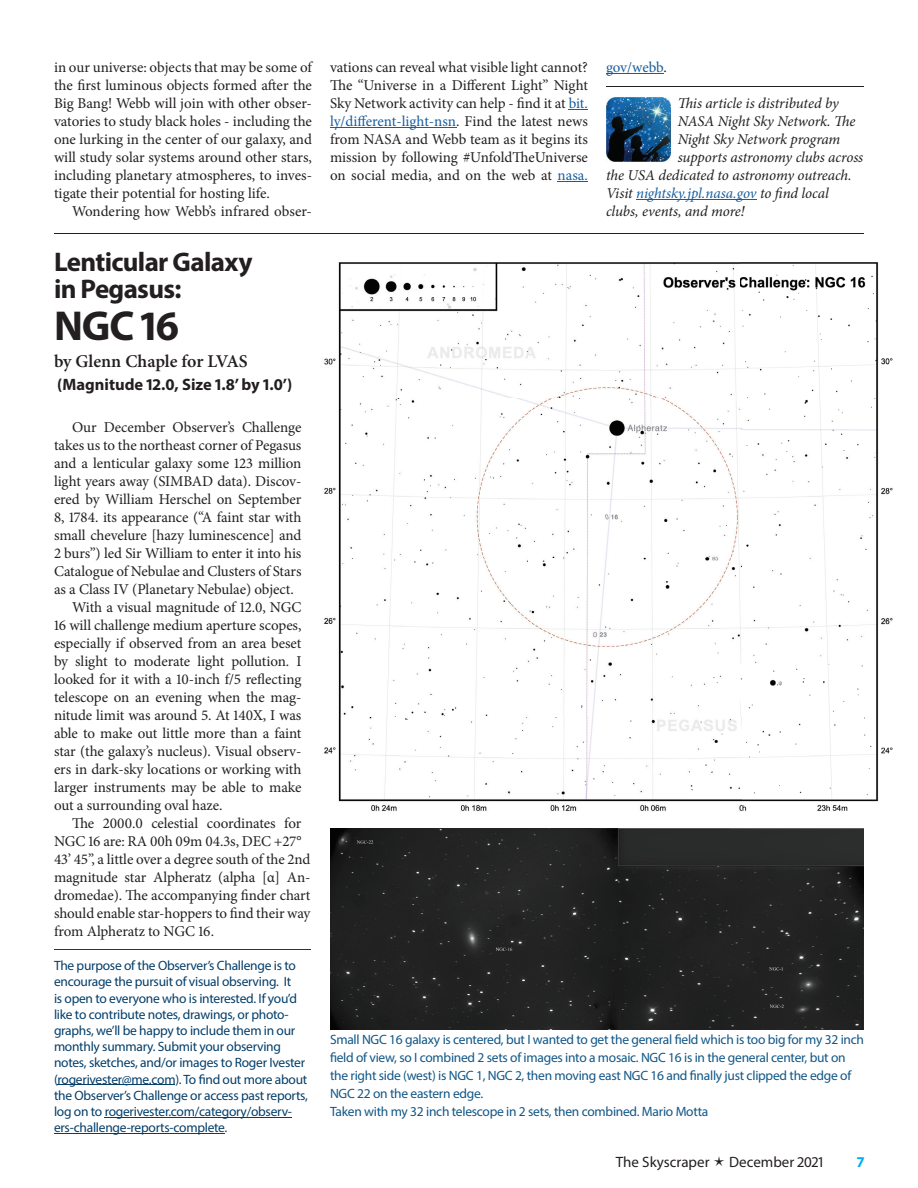
<style>
.page{position:relative;width:918px;height:1188px;background:#fff}
.page>*{position:absolute;margin:0;border:0;box-sizing:border-box;transform-origin:0 0}
.t1{font:700 42px "Myriad Pro";color:#231f20}
.t2{font:700 27px/27px "Myriad Pro";letter-spacing:-.025em;color:#231f20}
.t3{font:600 18px "Minion Pro";letter-spacing:-.005em;color:#231f20}
.t4{font:700 16.5px "Myriad Pro";color:#231f20}
.t5{font:15px/18px "Minion Pro";letter-spacing:-.005em;color:#231f20;text-align:justify}
.t6{font:italic 15px "Minion Pro";letter-spacing:-.01em;color:#231f20}
.t7{font:italic 15px "Minion Pro";letter-spacing:-.01em;color:#175d9e}
.t8{font:15px "Myriad Pro";color:#231f20}
.t9{font:15px "Minion Pro";letter-spacing:-.01em;color:#175d9e}
.t10{font:700 15px "Myriad Pro";color:#00aeef}
.t11{font:13.5px/16.2px "Myriad Pro";letter-spacing:-.02em;color:#043e6a}
.t12{font:13.5px/18px "Myriad Pro";letter-spacing:-.02em;color:#115787}
.s1{color:#175d9e}
.s2{color:#231f20}
</style>
<div class="page">
<hr style="left:54px;top:949px;width:256px;height:1px;background:#043e6a">
<hr style="left:58px;top:1085px;width:117px;height:1px;background:#043e6a">
<hr style="left:105px;top:1117px;width:187px;height:1px;background:#043e6a">
<hr style="left:54px;top:1133px;width:171px;height:1px;background:#043e6a">
<hr style="left:54px;top:234px;width:810px;height:1px;background:#231f20">
<svg style="left:569px;top:109px;width:19px;height:1px"></svg>
<hr style="left:330px;top:127px;width:126px;height:1px;background:#175d9e">
<hr style="left:558px;top:181px;width:30px;height:1px;background:#175d9e">
<hr style="left:606px;top:73px;width:57px;height:1px;background:#175d9e">
<hr style="left:606px;top:87px;width:258px;height:1px;background:#231f20">
<hr style="left:636px;top:199px;width:121px;height:1px;background:#175d9e">
<img style="left:606px;top:98px;width:64px;height:64px">
<img style="left:324px;top:262px;width:569px;height:549px">
<img style="left:330px;top:828px;width:534px;height:202px">
<p class="t5" style="left:54px;top:58px;width:260px">in our universe: objects that may be some of the first luminous objects formed after the Big Bang! Webb will join with other obser&shy;vatories to study black holes - including the one lurking in the center of our galaxy, and will study solar systems around other stars, including planetary atmospheres, to inves&shy;tigate their potential for hosting life.</p>
<p class="t5" style="left:72px;top:202px;width:241px">Wondering how Webb’s infrared obser-</p>
<h2 class="t2" style="left:54px;top:247px;width:200px">Lenticular Galaxy in Pegasus:</h2>
<h1 class="t1" style="left:54px;top:298px;width:127px">NGC 16</h1>
<p class="t3" style="left:54px;top:348px;width:195px">by Glenn Chaple for LVAS</p>
<p class="t4" style="left:57px;top:374px;width:237px">(Magnitude 12.0, Size 1.8’ by 1.0’)</p>
<p class="t5" style="left:72px;top:418px;width:231px">Our December Observer’s Challenge</p>
<p class="t5" style="left:54px;top:436px;width:249px">takes us to the northeast corner of Pegasus</p>
<p class="t5" style="left:54px;top:454px;width:249px">and a lenticular galaxy some 123 million</p>
<p class="t5" style="left:54px;top:472px;width:249px">light years away (SIMBAD data). Discov-</p>
<p class="t5" style="left:54px;top:490px;width:249px">ered by William Herschel on September</p>
<p class="t5" style="left:54px;top:508px;width:249px">8, 1784. its appearance (“A faint star with</p>
<p class="t5" style="left:54px;top:526px;width:249px">small chevelure [hazy luminescence] and</p>
<p class="t5" style="left:54px;top:544px;width:249px">2 burs”) led Sir William to enter it into his</p>
<p class="t5" style="left:54px;top:562px;width:249px">Catalogue of Nebulae and Clusters of Stars</p>
<p class="t5" style="left:54px;top:580px;width:241px">as a Class IV (Planetary Nebulae) object.</p>
<p class="t5" style="left:72px;top:598px;width:231px">With a visual magnitude of 12.0, NGC</p>
<p class="t5" style="left:54px;top:616px;width:249px">16 will challenge medium aperture scopes,</p>
<p class="t5" style="left:54px;top:634px;width:249px">especially if observed from an area beset</p>
<p class="t5" style="left:54px;top:652px;width:249px">by slight to moderate light pollution. I</p>
<p class="t5" style="left:54px;top:670px;width:249px">looked for it with a 10-inch f/5 reflecting</p>
<p class="t5" style="left:54px;top:688px;width:249px">telescope on an evening when the mag-</p>
<p class="t5" style="left:54px;top:706px;width:249px">nitude limit was around 5. At 140X, I was</p>
<p class="t5" style="left:54px;top:724px;width:249px">able to make out little more than a faint</p>
<p class="t5" style="left:54px;top:742px;width:249px">star (the galaxy’s nucleus). Visual observ-</p>
<p class="t5" style="left:54px;top:760px;width:249px">ers in dark-sky locations or working with</p>
<p class="t5" style="left:54px;top:778px;width:249px">larger instruments may be able to make</p>
<p class="t5" style="left:54px;top:796px;width:170px">out a surrounding oval haze.</p>
<p class="t5" style="left:72px;top:814px;width:231px">The 2000.0 celestial coordinates for</p>
<p class="t5" style="left:54px;top:832px;width:249px">NGC 16 are: RA 00h 09m 04.3s, DEC +27°</p>
<p class="t5" style="left:54px;top:850px;width:258px">43’ 45”, a little over a degree south of the 2nd</p>
<p class="t5" style="left:54px;top:868px;width:258px">magnitude star Alpheratz (alpha [α] An-</p>
<p class="t5" style="left:54px;top:886px;width:258px">dromedae). The accompanying finder chart</p>
<p class="t5" style="left:54px;top:904px;width:258px">should enable star-hoppers to find their way</p>
<p class="t5" style="left:54px;top:922px;width:162px">from Alpheratz to NGC 16.</p>
<p class="t11" style="left:54px;top:957px;width:255px">The purpose of the Observer’s Challenge is to encourage the pursuit of visual observing. It<br>is open to everyone who is interested. If you’d like to contribute notes, drawings, or photo&shy;graphs, we’ll be happy to include them in our monthly summary. Submit your observing notes, sketches, and/or images to Roger Ivester (rogerivester@me.com). To find out more about the Observer’s Challenge or access past reports, log on to rogerivester.com/category/observ&shy;ers-challenge-reports-complete.</p>
<p class="t5" style="left:330px;top:58px;width:260px">vations can reveal what visible light cannot?<br>The “Universe in a Different Light” Night Sky Network activity can help - find it at <span class="s1">bit. ly/different-light-nsn</span>. Find the latest news from NASA and Webb team as it begins its mission by following #UnfoldTheUniverse on social media, and on the web at <span class="s1">nasa.</span></p>
<p class="t9" style="left:606px;top:57px;width:62px">gov/webb<span class="s2">.</span></p>
<p class="t6" style="left:678px;top:93px;width:163px">This article is distributed by</p>
<p class="t6" style="left:678px;top:111px;width:179px">NASA Night Sky Network. The</p>
<p class="t6" style="left:678px;top:129px;width:164px">Night Sky Network program</p>
<p class="t6" style="left:678px;top:147px;width:187px">supports astronomy clubs across</p>
<p class="t6" style="left:606px;top:165px;width:247px">the USA dedicated to astronomy outreach.</p>
<p class="t7" style="left:606px;top:183px;width:224px"><span class="s2">Visit</span> nightsky.jpl.nasa.gov <span class="s2">to find local</span></p>
<p class="t6" style="left:606px;top:201px;width:140px">clubs, events, and more!</p>
<p class="t12" style="left:330px;top:1030px;width:536px">Small NGC 16 galaxy is centered, but I wanted to get the general field which is too big for my 32 inch field of view, so I combined 2 sets of images into a mosaic. NGC 16 is in the general center, but on the right side (west) is NGC 1, NGC 2, then moving east NGC 16 and finally just clipped the edge of NGC 22 on the eastern edge.<br>Taken with my 32 inch telescope in 2 sets, then combined. Mario Motta</p>
<p class="t8" style="left:616px;top:1153px;width:95px">The Skyscraper</p>
<p class="t8" style="left:729px;top:1153px;width:96px">December 2021</p>
<p class="t10" style="left:857px;top:1152px;width:8px">7</p>
</div>
